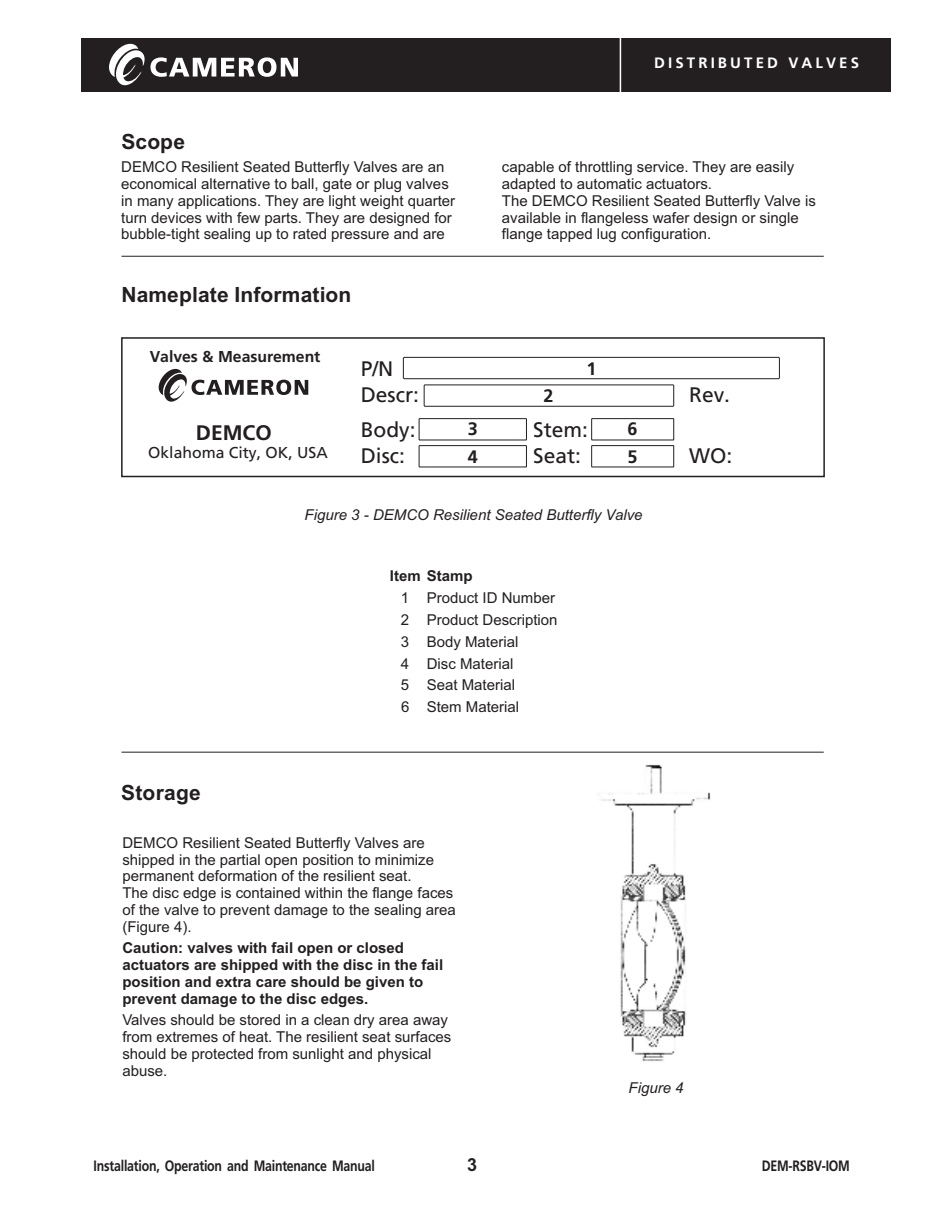
<style>
.page{position:relative;width:945px;height:1215px;background:#fff}
.page>*{position:absolute;margin:0;border:0;box-sizing:border-box;transform-origin:0 0}
.t1{font:21px/26.4px "Frutiger Roman";color:#231f20}
.t2{font:700 21px "Arial";letter-spacing:.01em;color:#231f20}
.t3{font:700 21px "Frutiger";color:#231f20}
.t4{font:700 18px/27.6px "Frutiger";color:#231f20}
.t5{font:700 18px "Arial";color:#231f20}
.t6{font:15.75px "Frutiger Roman";color:#231f20}
.t7{font:700 15.75px "Frutiger";color:#231f20}
.t8{font:15px/16.8px "Arial";color:#231f20}
.t9{font:700 15px/16.8px "Arial";color:#231f20}
.t10{font:700 15px "Frutiger";letter-spacing:-.015em;color:#231f20;scale:.82 1}
.t11{font:italic 15px "Arial";color:#231f20}
.t12{font:700 15px "Frutiger";letter-spacing:.21em;color:#fff}
</style>
<div class="page">
<img style="left:598px;top:764px;width:112px;height:298px">
<div style="left:81px;top:38px;width:810px;height:54px;background:#231f20"></div>
<hr style="left:620px;top:34px;width:1px;height:59px;background:#fff">
<svg style="left:109px;top:44px;width:189px;height:41px"></svg>
<hr style="left:122px;top:256px;width:702px;height:1px;background:#231f20">
<hr style="left:122px;top:752px;width:702px;height:1px;background:#231f20">
<svg style="left:159px;top:369px;width:149px;height:33px"></svg>
<div style="left:121px;top:337px;width:704px;height:140px;border:1px solid #231f20"></div>
<div style="left:403px;top:357px;width:377px;height:22px;border:1px solid #231f20"></div>
<div style="left:424px;top:385px;width:250px;height:22px;border:1px solid #231f20"></div>
<svg style="left:418px;top:418px;width:109px;height:50px"></svg>
<svg style="left:591px;top:418px;width:83px;height:50px"></svg>
<p class="t12" style="left:654px;top:54px;width:206px">DISTRIBUTED VALVES</p>
<h1 class="t2" style="left:122px;top:134px;width:65px">Scope</h1>
<p class="t8" style="left:121px;top:160px;width:336px">DEMCO Resilient Seated Butterfly Valves are an economical alternative to ball, gate or plug valves in many applications. They are light weight quarter turn devices with few parts. They are designed for bubble-tight sealing up to rated pressure and are</p>
<p class="t8" style="left:502px;top:160px;width:316px">capable of throttling service. They are easily adapted to automatic actuators.<br>The DEMCO Resilient Seated Butterfly Valve is available in flangeless wafer design or single flange tapped lug configuration.</p>
<h1 class="t2" style="left:122px;top:287px;width:231px">Nameplate Information</h1>
<p class="t7" style="left:150px;top:347px;width:172px">Valves &amp; Measurement</p>
<h1 class="t3" style="left:196px;top:420px;width:77px">DEMCO</h1>
<p class="t6" style="left:148px;top:443px;width:181px">Oklahoma City, OK, USA</p>
<h1 class="t1" style="left:361px;top:356px;width:60px;line-height:25.3px">P/N<br>Descr:</h1>
<h1 class="t1" style="left:361px;top:416px;width:56px">Body:<br>Disc:</h1>
<h1 class="t1" style="left:533px;top:416px;width:56px">Stem:<br>Seat:</h1>
<p class="t4" style="left:586px;top:354px;width:12px">1</p>
<p class="t4" style="left:543px;top:382px;width:12px">2</p>
<p class="t4" style="left:468px;top:415px;width:12px">3<br>4</p>
<p class="t4" style="left:628px;top:415px;width:12px">6<br>5</p>
<p class="t11" style="left:305px;top:509px;width:339px">Figure 3 - DEMCO Resilient Seated Butterfly Valve</p>
<p class="t9" style="left:390px;top:569px;width:84px">Item Stamp</p>
<p class="t8" style="left:401px;top:588px;width:158px;line-height:21.8px">1 Product ID Number<br>2 Product Description<br>3 Body Material<br>4 Disc Material<br>5 Seat Material<br>6 Stem Material</p>
<h1 class="t2" style="left:121px;top:785px;width:81px">Storage</h1>
<p class="t8" style="left:122px;top:836px;width:335px">DEMCO Resilient Seated Butterfly Valves are shipped in the partial open position to minimize permanent deformation of the resilient seat.<br>The disc edge is contained within the flange faces of the valve to prevent damage to the sealing area (Figure 4).</p>
<p class="t9" style="left:122px;top:941px;width:322px">Caution: valves with fail open or closed actuators are shipped with the disc in the fail position and extra care should be given to prevent damage to the disc edges.</p>
<p class="t8" style="left:122px;top:1013px;width:331px">Valves should be stored in a clean dry area away from extremes of heat. The resilient seat surfaces should be protected from sunlight and physical abuse.</p>
<h1 class="t1" style="left:689px;top:381px;width:42px">Rev.</h1>
<h1 class="t1" style="left:689px;top:443px;width:45px">WO:</h1>
<p class="t11" style="left:629px;top:1082px;width:57px">Figure 4</p>
<p class="t10" style="left:94px;top:1157px;width:345px">Installation, Operation and Maintenance Manual</p>
<p class="t5" style="left:467px;top:1158px;width:12px">3</p>
<p class="t10" style="left:762px;top:1157px;width:109px">DEM-RSBV-IOM</p>
</div>
